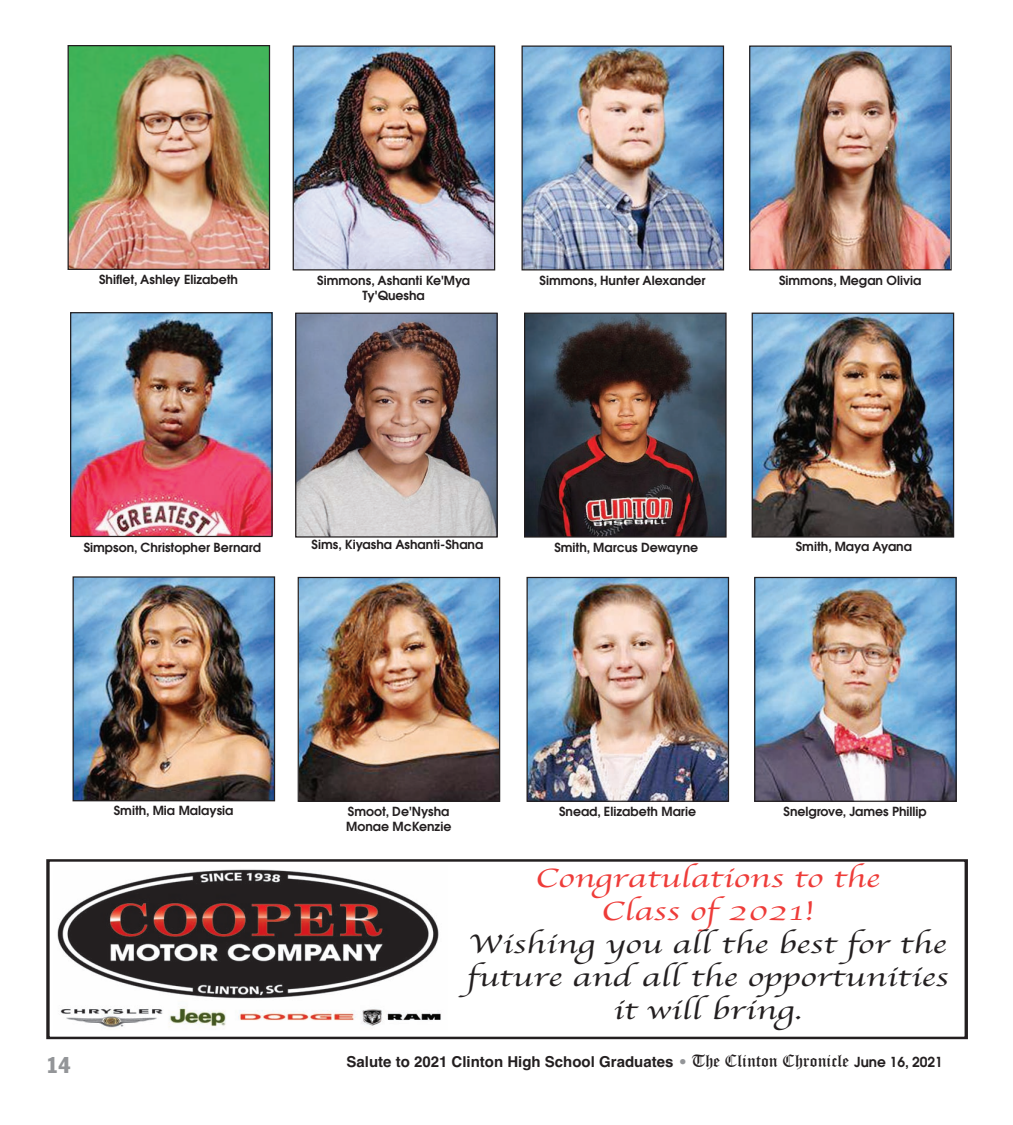
<style>
.page{position:relative;width:1013px;height:1125px;background:#fff}
.page>*{position:absolute;margin:0;border:0;box-sizing:border-box;transform-origin:0 0}
.t1{font:27.5px/33px "Apple Chancery";color:#231f20;text-align:center;scale:1.35 1}
.t2{font:22.5px "Jack Condensed";color:#939598}
.t3{font:700 15px "Helvetica";color:#231f20}
.t4{font:600 12.5px/15px "Avant Garde";color:#231f20;text-align:center}
.s1{color:#ee3c39}
.s2{font-family:"Didot";font-weight:400;color:#939598}
.s3{font-family:"Old English Text";font-weight:400;font-size:17.5px}
.s4{font-family:"Avant Garde";font-weight:600;font-size:13.75px}
</style>
<div class="page">
<div style="left:46px;top:859px;width:921px;height:180px;border:3px solid #231f20"></div>
<img style="left:57px;top:869px;width:384px;height:159px">
<img style="left:70px;top:47px;width:198px;height:221px">
<div style="left:68px;top:45px;width:202px;height:225px;border:1px solid #231f20"></div>
<img style="left:72px;top:314px;width:198px;height:221px">
<div style="left:70px;top:312px;width:202px;height:225px;border:1px solid #231f20"></div>
<img style="left:74px;top:578px;width:199px;height:221px">
<div style="left:72px;top:576px;width:203px;height:225px;border:1px solid #231f20"></div>
<img style="left:294px;top:47px;width:199px;height:221px">
<div style="left:292px;top:45px;width:203px;height:225px;border:1px solid #231f20"></div>
<img style="left:297px;top:315px;width:199px;height:221px">
<div style="left:295px;top:313px;width:203px;height:225px;border:1px solid #231f20"></div>
<img style="left:300px;top:579px;width:198px;height:221px">
<div style="left:298px;top:577px;width:202px;height:225px;border:1px solid #231f20"></div>
<img style="left:523px;top:47px;width:199px;height:221px">
<div style="left:521px;top:45px;width:203px;height:225px;border:1px solid #231f20"></div>
<img style="left:526px;top:315px;width:198px;height:221px">
<div style="left:524px;top:313px;width:202px;height:225px;border:1px solid #231f20"></div>
<img style="left:528px;top:579px;width:199px;height:221px">
<div style="left:526px;top:577px;width:203px;height:225px;border:1px solid #231f20"></div>
<img style="left:751px;top:47px;width:198px;height:221px">
<div style="left:749px;top:45px;width:202px;height:225px;border:1px solid #231f20"></div>
<img style="left:753px;top:315px;width:199px;height:221px">
<div style="left:751px;top:313px;width:203px;height:225px;border:1px solid #231f20"></div>
<img style="left:756px;top:579px;width:198px;height:221px">
<div style="left:754px;top:577px;width:202px;height:225px;border:1px solid #231f20"></div>
<p class="t4" style="left:99px;top:273px;width:140px">Shiflet, Ashley Elizabeth</p>
<p class="t4" style="left:317px;top:274px;width:154px">Simmons, Ashanti Ke'Mya<br>Ty'Quesha</p>
<p class="t4" style="left:539px;top:274px;width:168px">Simmons, Hunter Alexander</p>
<p class="t4" style="left:779px;top:274px;width:144px">Simmons, Megan Olivia</p>
<p class="t4" style="left:84px;top:541px;width:179px">Simpson, Christopher Bernard</p>
<p class="t4" style="left:311px;top:538px;width:173px">Sims, Kiyasha Ashanti-Shana</p>
<p class="t4" style="left:554px;top:541px;width:145px">Smith, Marcus Dewayne</p>
<p class="t4" style="left:795px;top:540px;width:118px">Smith, Maya Ayana</p>
<p class="t4" style="left:114px;top:804px;width:121px">Smith, Mia Malaysia</p>
<p class="t4" style="left:346px;top:805px;width:107px;text-align:left">Smoot, De'Nysha<br>Monae McKenzie</p>
<p class="t4" style="left:559px;top:805px;width:139px">Snead, Elizabeth Marie</p>
<p class="t4" style="left:783px;top:805px;width:145px">Snelgrove, James Phillip</p>
<p class="t1" style="left:466px;top:861px;width:358px"><span class="s1">Congratulations to the<br>Class of2021!<br></span>Wishing you all the best for the future and all the opportunities it will bring.</p>
<p class="t2" style="left:46px;top:1051px;width:26px">14</p>
<p class="t3" style="left:346px;top:1053px;width:598px">Salute to 2021 Clinton High School Graduates <span class="s2">•</span> <span class="s3">The Clinton Chronicle</span> <span class="s4">June 16, 2021</span></p>
</div>
